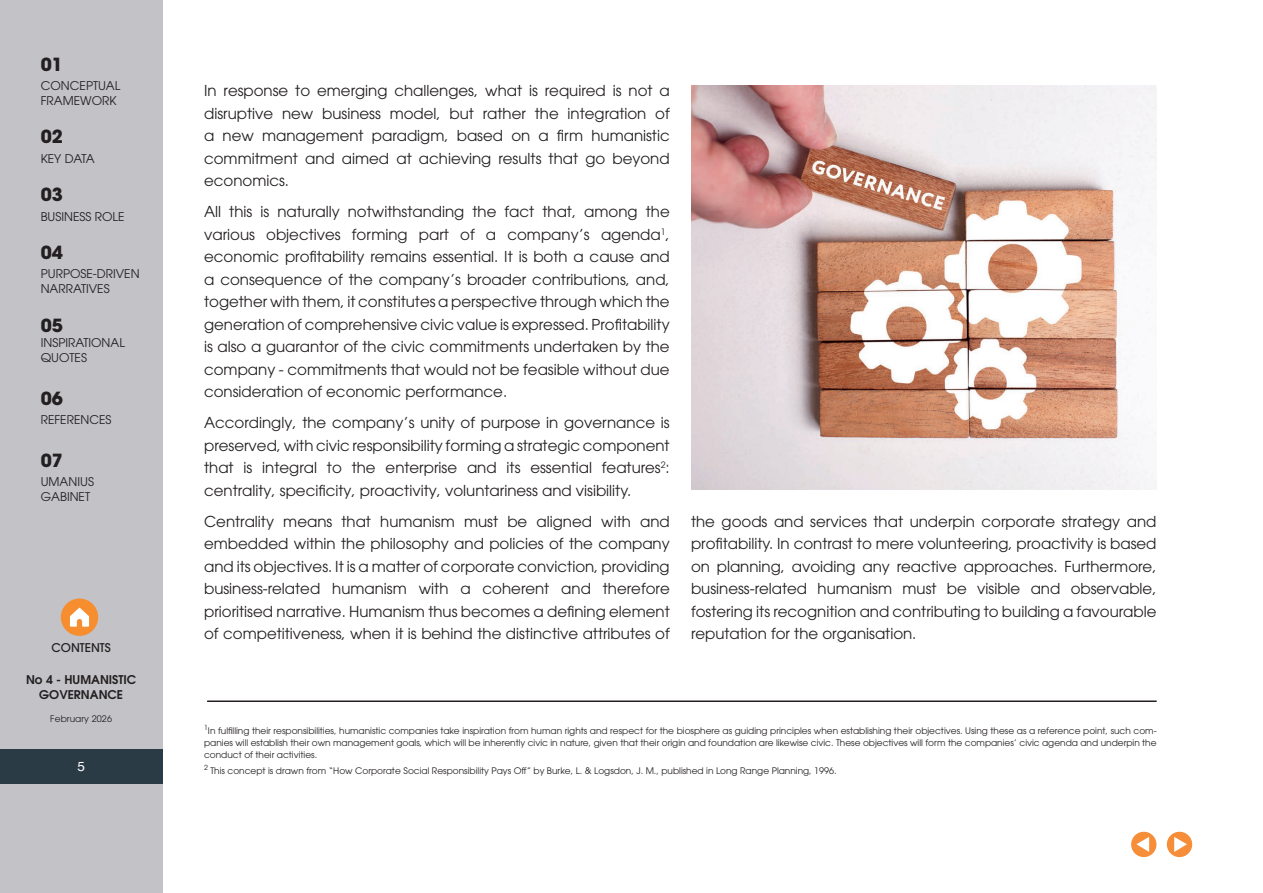
<style>
.page{position:relative;width:1263px;height:893px;background:#fff}
.page>*{position:absolute;margin:0;border:0;box-sizing:border-box;transform-origin:0 0}
.t1{font:700 18px "ITC Avant Garde Pro";color:#231f20}
.t2{font:15px/22.5px "ITC Avant Garde Pro";color:#231f20;text-align:justify}
.t3{font:13.5px "Helvetica";color:#fff}
.t4{font:12px/15px "ITC Avant Garde Pro";color:#231f20}
.t5{font:600 12px/15px "ITC Avant Garde Pro";color:#231f20;text-align:center}
.t6{font:500 12px "ITC Avant Garde Pro";color:#231f20}
.t7{font:9px/12px "ITC Avant Garde Pro";color:#231f20;text-align:justify}
</style>
<div class="page">
<div style="left:1167px;top:832px;width:24px;height:24px;background:#f68d38;border-radius:50%"></div>
<div style="left:1167px;top:832px;width:25px;height:25px;border:1px solid #f68d38;border-radius:50%"></div>
<svg style="left:1174px;top:837px;width:13px;height:15px"></svg>
<div style="left:1132px;top:832px;width:24px;height:24px;background:#f68d38;border-radius:50%"></div>
<div style="left:1131px;top:832px;width:25px;height:25px;border:1px solid #f68d38;border-radius:50%"></div>
<svg style="left:1136px;top:837px;width:13px;height:15px"></svg>
<div style="left:0;top:0;width:162px;height:893px;background:#c2c2c7"></div>
<div style="left:0;top:749px;width:162px;height:34px;background:#2a3b46"></div>
<div style="left:61px;top:598px;width:37px;height:38px;background:#f68e30;border-radius:50%"></div>
<svg style="left:70px;top:608px;width:19px;height:19px"></svg>
<hr style="left:207px;top:700px;width:950px;height:2px;background:#231f20">
<img style="left:691px;top:85px;width:465px;height:405px">
<p class="t1" style="left:41px;top:52px;width:24px">01</p>
<p class="t4" style="left:41px;top:78px;width:81px">CONCEPTUAL<br>FRAMEWORK</p>
<p class="t1" style="left:41px;top:125px;width:24px">02</p>
<p class="t4" style="left:41px;top:151px;width:55px">KEY DATA</p>
<p class="t1" style="left:41px;top:183px;width:24px">03</p>
<p class="t4" style="left:41px;top:208px;width:85px">BUSINESS ROLE</p>
<p class="t1" style="left:41px;top:240px;width:24px">04</p>
<p class="t4" style="left:41px;top:266px;width:100px">PURPOSE-DRIVEN<br>NARRATIVES</p>
<p class="t1" style="left:41px;top:313px;width:24px">05</p>
<p class="t4" style="left:41px;top:335px;width:86px">INSPIRATIONAL<br>QUOTES</p>
<p class="t1" style="left:41px;top:386px;width:24px">06</p>
<p class="t4" style="left:41px;top:412px;width:72px">REFERENCES</p>
<p class="t1" style="left:41px;top:448px;width:24px">07</p>
<p class="t4" style="left:41px;top:474px;width:55px">UMANIUS<br>GABINET</p>
<p class="t6" style="left:52px;top:640px;width:61px">CONTENTS</p>
<p class="t5" style="left:26px;top:671px;width:112px">No 4 - HUMANISTIC<br>GOVERNANCE</p>
<p class="t7" style="left:50px;top:713px;width:63px">February 2026</p>
<p class="t3" style="left:77px;top:756px;width:9px">5</p>
<p class="t2" style="left:204px;top:79px;width:467px">In response to emerging challenges, what is required is not a disruptive new business model, but rather the integration of a new management paradigm, based on a firm humanistic commitment and aimed at achieving results that go beyond economics.</p>
<p class="t2" style="left:204px;top:200px;width:467px">All this is naturally notwithstanding the fact that, among the various objectives forming part of a company’s agenda<sup>1</sup>, economic profitability remains essential. It is both a cause and a consequence of the company’s broader contributions, and, together with them, it constitutes a perspective through which the generation of comprehensive civic value is expressed. Profitability is also a guarantor of the civic commitments undertaken by the company - commitments that would not be feasible without due consideration of economic performance.</p>
<p class="t2" style="left:204px;top:411px;width:467px">Accordingly, the company’s unity of purpose in governance is preserved, with civic responsibility forming a strategic component that is integral to the enterprise and its essential features<sup>2</sup>: centrality, specificity, proactivity, voluntariness and visibility.</p>
<p class="t2" style="left:204px;top:510px;width:467px">Centrality means that humanism must be aligned with and embedded within the philosophy and policies of the company and its objectives. It is a matter of corporate conviction, providing business-related humanism with a coherent and therefore prioritised narrative. Humanism thus becomes a defining element of competitiveness, when it is behind the distinctive attributes of</p>
<p class="t2" style="left:691px;top:510px;width:467px">the goods and services that underpin corporate strategy and profitability. In contrast to mere volunteering, proactivity is based on planning, avoiding any reactive approaches. Furthermore, business-related humanism must be visible and observable, fostering its recognition and contributing to building a favourable reputation for the organisation.</p>
<p class="t7" style="left:204px;top:724px;width:954px"><sup>1</sup>In fulfilling their responsibilities, humanistic companies take inspiration from human rights and respect for the biosphere as guiding principles when establishing their objectives. Using these as a reference point, such com&shy;panies will establish their own management goals, which will be inherently civic in nature, given that their origin and foundation are likewise civic. These objectives will form the companies’ civic agenda and underpin the conduct of their activities.</p>
<p class="t7" style="left:204px;top:765px;width:634px"><sup>2</sup> This concept is drawn from “How Corporate Social Responsibility Pays Off” by Burke, L. &amp; Logsdon, J. M., published in Long Range Planning, 1996.</p>
</div>
